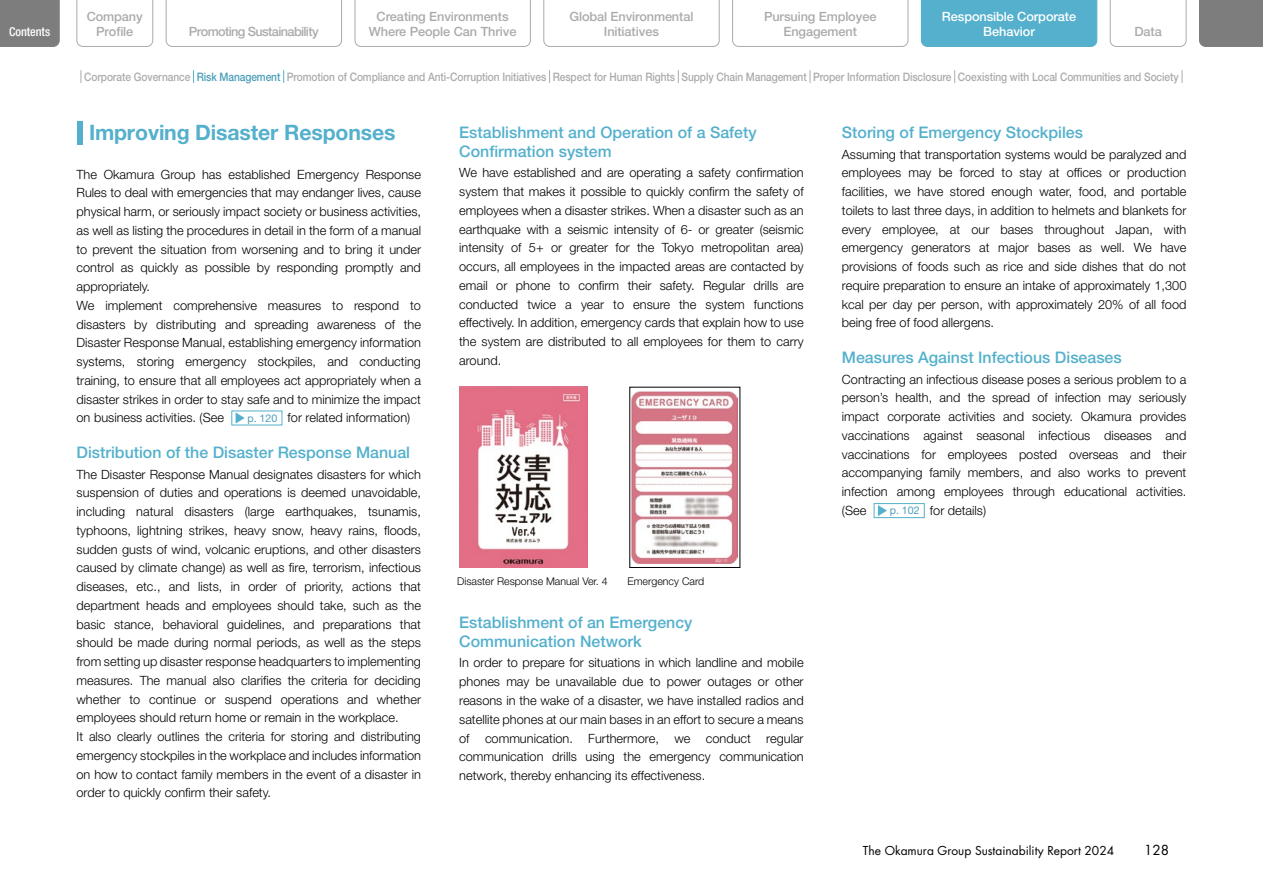
<style>
.page{position:relative;width:1263px;height:893px;background:#fff}
.page>*{position:absolute;margin:0;border:0;box-sizing:border-box;transform-origin:0 0}
.t1{font:700 21.3px "Helvetica Neue LT Std";letter-spacing:-.005em;color:#54b0cc}
.t2{font:500 15.9px/18.8px "Helvetica Neue LT Std";color:#54b0cc}
.t3{font:13.5px "Futura Std";color:#000}
.t4{font:300 12.75px/18.8px "Helvetica Neue LT Std";color:#000;text-align:justify}
.t5{font:500 12.75px/14.9px "Helvetica Neue LT Std";letter-spacing:-.01em;color:#aaabab;text-align:center}
.t6{font:500 12.75px/14.9px "Helvetica Neue LT Std";letter-spacing:-.01em;color:#fff;text-align:center}
.t7{font:500 12.75px "Helvetica Neue LT Std";letter-spacing:-.05em;color:#aaabab}
.t8{font:500 condensed 12.15px "Helvetica Neue LT Std";letter-spacing:-.005em;color:#fff}
.t9{font:12px "Futura Std";color:#000}
.t10{font:500 11.7px "Helvetica Neue LT Std";letter-spacing:-.01em;color:#aaabab;scale:.87 1}
.t11{font:300 10.65px "Helvetica Neue LT Std";color:#000}
.s1{color:#4b9eb8}
.s2{font-weight:400;font-size:10.65px;color:#4b9eb8}
</style>
<div class="page">
<div style="left:921px;top:0;width:176px;height:47px;background:#54b0cc"></div>
<svg style="left:80px;top:70px;width:1px;height:13px"></svg>
<svg style="left:193px;top:70px;width:1px;height:13px"></svg>
<svg style="left:283px;top:70px;width:1px;height:13px"></svg>
<svg style="left:549px;top:70px;width:1px;height:13px"></svg>
<svg style="left:678px;top:70px;width:1px;height:13px"></svg>
<svg style="left:809px;top:70px;width:1px;height:13px"></svg>
<svg style="left:954px;top:70px;width:1px;height:13px"></svg>
<svg style="left:1181px;top:70px;width:1px;height:13px"></svg>
<svg style="left:236px;top:413px;width:8px;height:10px"></svg>
<div style="left:77px;top:121px;width:6px;height:24px;background:#54b0cc"></div>
<svg style="left:878px;top:505px;width:9px;height:11px"></svg>
<div style="left:874px;top:503px;width:50px;height:15px;border:1px solid #54b0cc"></div>
<img style="left:459px;top:387px;width:128px;height:181px">
<img style="left:632px;top:391px;width:106px;height:173px">
<div style="left:1199px;top:0;width:64px;height:47px;background:#7d7d7d"></div>
<div style="left:0;top:0;width:60px;height:47px;background:#7d7d7d"></div>
<svg style="left:1110px;top:0;width:76px;height:47px"></svg>
<svg style="left:732px;top:0;width:176px;height:47px"></svg>
<svg style="left:543px;top:0;width:176px;height:47px"></svg>
<svg style="left:355px;top:0;width:176px;height:47px"></svg>
<svg style="left:166px;top:0;width:176px;height:47px"></svg>
<svg style="left:77px;top:0;width:76px;height:47px"></svg>
<p class="t6" style="left:942px;top:9px;width:136px">Responsible Corporate<br>Behavior</p>
<p class="t10" style="left:84px;top:70px;width:1260px">Corporate Governance <span class="s1">Risk Management</span> Promotion of Compliance and Anti-Corruption Initiatives Respect for Human Rights Supply Chain Management Proper Information Disclosure Coexisting with Local Communities and Society</p>
<p class="t5" style="left:87px;top:9px;width:58px">Company<br>Profile</p>
<p class="t5" style="left:377px;top:9px;width:134px">Creating Environments</p>
<p class="t5" style="left:569px;top:9px;width:125px">Global Environmental<br>Initiatives</p>
<p class="t5" style="left:764px;top:9px;width:114px">Pursuing Employee<br>Engagement</p>
<p class="t7" style="left:189px;top:24px;width:131px">Promoting Sustainability</p>
<p class="t5" style="left:369px;top:24px;width:149px">Where People Can Thrive</p>
<p class="t8" style="left:9px;top:25px;width:42px">Contents</p>
<p class="t5" style="left:1134px;top:24px;width:29px">Data</p>
<h1 class="t1" style="left:89px;top:119px;width:308px">Improving Disaster Responses</h1>
<p class="t4" style="left:77px;top:164px;width:346px;text-align:left">The Okamura Group has established Emergency Response Rules to deal with emergencies that may endanger lives, cause physical harm, or seriously impact society or business activities, as well as listing the procedures in detail in the form of a manual to prevent the situation from worsening and to bring it under control as quickly as possible by responding promptly and appropriately.<br>We implement comprehensive measures to respond to disasters by distributing and spreading awareness of the Disaster Response Manual, establishing emergency information systems, storing emergency stockpiles, and conducting training, to ensure that all employees act appropriately when a disaster strikes in order to stay safe and to minimize the impact on business activities. (See</p>
<p class="t4" style="left:247px;top:408px;width:164px"><span class="s2">p. 120</span> for related information)</p>
<p class="t2" style="left:77px;top:442px;width:335px">Distribution of the Disaster Response Manual</p>
<p class="t4" style="left:77px;top:464px;width:346px;text-align:left">The Disaster Response Manual designates disasters for which suspension of duties and operations is deemed unavoidable, including natural disasters (large earthquakes, tsunamis, typhoons, lightning strikes, heavy snow, heavy rains, floods, sudden gusts of wind, volcanic eruptions, and other disasters caused by climate change) as well as fire, terrorism, infectious diseases, etc., and lists, in order of priority, actions that department heads and employees should take, such as the basic stance, behavioral guidelines, and preparations that should be made during normal periods, as well as the steps from setting up disaster response headquarters to implementing measures. The manual also clarifies the criteria for deciding whether to continue or suspend operations and whether employees should return home or remain in the workplace.<br>It also clearly outlines the criteria for storing and distributing emergency stockpiles in the workplace and includes information on how to contact family members in the event of a disaster in order to quickly confirm their safety.</p>
<p class="t2" style="left:459px;top:123px;width:299px">Establishment and Operation of a Safety<br>Confirmation system</p>
<p class="t4" style="left:459px;top:163px;width:346px">We have established and are operating a safety confirmation system that makes it possible to quickly confirm the safety of employees when a disaster strikes. When a disaster such as an earthquake with a seismic intensity of 6- or greater (seismic intensity of 5+ or greater for the Tokyo metropolitan area) occurs, all employees in the impacted areas are contacted by email or phone to confirm their safety. Regular drills are conducted twice a year to ensure the system functions effectively. In addition, emergency cards that explain how to use the system are distributed to all employees for them to carry around.</p>
<p class="t11" style="left:457px;top:575px;width:152px">Disaster Response Manual Ver. 4</p>
<p class="t11" style="left:627px;top:575px;width:78px">Emergency Card</p>
<p class="t2" style="left:459px;top:613px;width:235px">Establishment of an Emergency<br>Communication Network</p>
<p class="t4" style="left:459px;top:653px;width:346px">In order to prepare for situations in which landline and mobile phones may be unavailable due to power outages or other reasons in the wake of a disaster, we have installed radios and satellite phones at our main bases in an effort to secure a means of communication. Furthermore, we conduct regular communication drills using the emergency communication network, thereby enhancing its effectiveness.</p>
<p class="t2" style="left:842px;top:123px;width:243px">Storing of Emergency Stockpiles</p>
<p class="t4" style="left:842px;top:144px;width:346px">Assuming that transportation systems would be paralyzed and employees may be forced to stay at offices or production facilities, we have stored enough water, food, and portable toilets to last three days, in addition to helmets and blankets for every employee, at our bases throughout Japan, with emergency generators at major bases as well. We have provisions of foods such as rice and side dishes that do not require preparation to ensure an intake of approximately 1,300 kcal per day per person, with approximately 20% of all food being free of food allergens.</p>
<p class="t2" style="left:842px;top:348px;width:281px">Measures Against Infectious Diseases</p>
<p class="t4" style="left:842px;top:369px;width:346px">Contracting an infectious disease poses a serious problem to a person’s health, and the spread of infection may seriously impact corporate activities and society. Okamura provides vaccinations against seasonal infectious diseases and vaccinations for employees posted overseas and their accompanying family members, and also works to prevent infection among employees through educational activities. (See</p>
<p class="t4" style="left:890px;top:501px;width:98px"><span class="s2">p. 102</span> for details)</p>
<p class="t9" style="left:863px;top:843px;width:253px">The Okamura Group Sustainability Report 2024</p>
<p class="t3" style="left:1144px;top:841px;width:26px">128</p>
</div>
